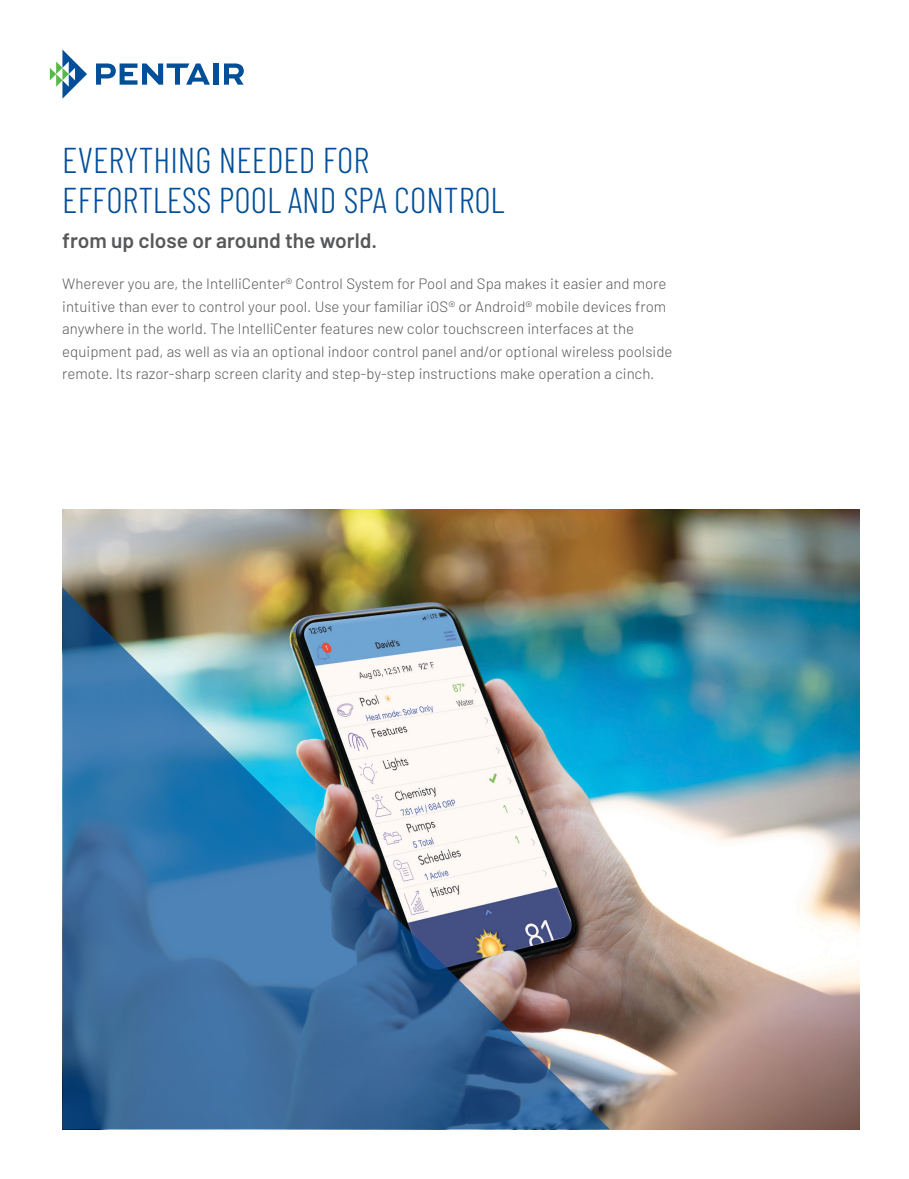
<style>
.page{position:relative;width:909px;height:1179px;background:#fff}
.page>*{position:absolute;margin:0;border:0;box-sizing:border-box;transform-origin:0 0}
.t1{font:300 36px/40.5px "Barlow Condensed";color:#014e99}
.t2{font:600 21px "Barlow";color:#57585a}
.t3{font:300 15px/22.5px "Barlow";color:#57585a}
</style>
<div class="page">
<img style="left:62px;top:510px;width:798px;height:619px">
<img style="left:62px;top:587px;width:548px;height:542px">
<svg style="left:50px;top:50px;width:37px;height:49px"></svg>
<svg style="left:96px;top:63px;width:114px;height:22px"></svg>
<div style="left:213px;top:63px;width:5px;height:22px;background:#014e99"></div>
<svg style="left:224px;top:63px;width:20px;height:22px"></svg>
<p class="t1" style="left:62px;top:138px;width:444px">EVERYTHING NEEDED FOR<br>EFFORTLESS POOL AND SPA CONTROL</p>
<p class="t2" style="left:62px;top:225px;width:316px">from up close or around the world.</p>
<p class="t3" style="left:62px;top:272px;width:612px">Wherever you are, the IntelliCenter® Control System for Pool and Spa makes it easier and more intuitive than ever to control your pool. Use your familiar iOS® or Android® mobile devices from anywhere in the world. The IntelliCenter features new color touchscreen interfaces at the equipment pad, as well as via an optional indoor control panel and/or optional wireless poolside remote. Its razor-sharp screen clarity and step-by-step instructions make operation a cinch.</p>
</div>
